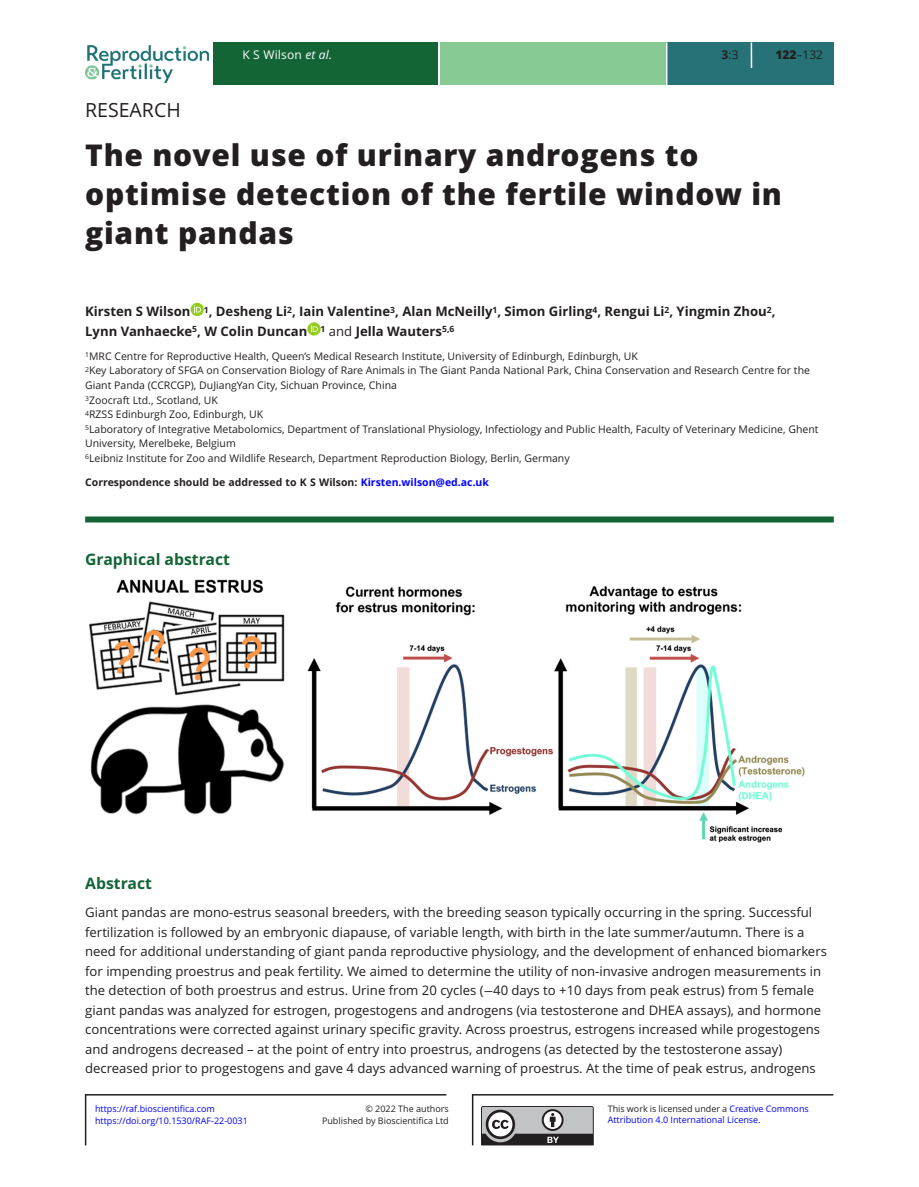
<style>
.page{position:relative;width:919px;height:1187px;background:#fff}
.page>*{position:absolute;margin:0;border:0;box-sizing:border-box;transform-origin:0 0}
.CT{font:800 30px/39px "Open Sans";letter-spacing:.025em;color:#231f20}
.AT{font:19.5px "Open Sans";color:#231f20}
.ABS_H{font:700 15.75px "Open Sans";color:#136535}
.ABS_H1{font:700 15.75px "Open Sans";color:#136535}
.ABS_TXT{font:13.2px/19.5px "Open Sans";color:#231f20}
.AU{font:700 13.2px/19.5px "Open Sans";color:#231f20}
.t1{font:12px "Open Sans";letter-spacing:.015em;color:#fff}
.t2{font:12px "Open Sans";color:#231f20}
.Address{font:10.5px/14.7px "Open Sans";color:#231f20}
.Corres{font:700 10.5px "Open Sans";color:#231f20}
.t3{font:9px/10.5px "Open Sans";color:#00f}
.t4{font:9px "Open Sans";color:#231f20}
.s1{font-style:italic}
.s2{font-weight:700}
.s3{font-weight:800}
.s4{font-weight:400}
.s5{color:#00f}
.s6{font-family:"STIX Two Math"}
.s7{color:#231f20}
</style>
<div class="page">
<div style="left:213px;top:43px;width:225px;height:42px;background:#136535"></div>
<div style="left:667px;top:43px;width:166px;height:42px;background:#277277"></div>
<div style="left:440px;top:43px;width:226px;height:42px;background:#87ca94"></div>
<img style="left:85px;top:45px;width:124px;height:38px">
<hr style="left:750px;top:43px;width:2px;height:25px;background:#fff">
<div style="left:85px;top:516px;width:748px;height:6px;background:#136535"></div>
<svg style="left:190px;top:303px;width:14px;height:13px"></svg>
<svg style="left:194px;top:305px;width:7px;height:7px"></svg>
<svg style="left:307px;top:322px;width:13px;height:13px"></svg>
<svg style="left:310px;top:325px;width:8px;height:7px"></svg>
<img style="left:89px;top:579px;width:716px;height:264px">
<svg style="left:481px;top:1106px;width:112px;height:39px;background:#8d8c8e"></svg>
<hr style="left:85px;top:1093px;width:361px;height:2px;background:#231f20">
<hr style="left:472px;top:1093px;width:361px;height:2px;background:#231f20">
<hr style="left:472px;top:1093px;width:1px;height:52px;background:#231f20">
<hr style="left:85px;top:1093px;width:1px;height:52px;background:#231f20">
<p class="t1" style="left:242px;top:47px;width:91px">K S Wilson <span class="s1">et al.</span></p>
<p class="t2" style="left:721px;top:47px;width:19px"><span class="s2">3</span>:3</p>
<p class="t2" style="left:775px;top:47px;width:49px"><span class="s3">122</span>–132</p>
<p class="AT" style="left:85px;top:97px;width:97px">RESEARCH</p>
<p class="CT" style="left:85px;top:134px;width:698px">The novel use of urinary androgens to optimise detection of the fertile window in giant pandas</p>
<p class="AU" style="left:85px;top:301px;width:691px">Kirsten S Wilson <sup>1</sup>, Desheng Li<sup>2</sup>, Iain Valentine<sup>3</sup>, Alan McNeilly<sup>1</sup>, Simon Girling<sup>4</sup>, Rengui Li<sup>2</sup>, Yingmin Zhou<sup>2</sup>,<br>Lynn Vanhaecke<sup>5</sup>, W Colin Duncan <sup>1</sup> <span class="s4">and</span> Jella Wauters<sup>5,6</sup></p>
<p class="Address" style="left:85px;top:348px;width:554px"><sup>1</sup>MRC Centre for Reproductive Health, Queen’s Medical Research Institute, University of Edinburgh, Edinburgh, UK</p>
<p class="Address" style="left:85px;top:363px;width:726px"><sup>2</sup>Key Laboratory of SFGA on Conservation Biology of Rare Animals in The Giant Panda National Park, China Conservation and Research Centre for the<br>Giant Panda (CCRCGP), DuJiangYan City, Sichuan Province, China</p>
<p class="Address" style="left:85px;top:392px;width:134px"><sup>3</sup>Zoocraft Ltd., Scotland, UK</p>
<p class="Address" style="left:85px;top:407px;width:180px"><sup>4</sup>RZSS Edinburgh Zoo, Edinburgh, UK</p>
<p class="Address" style="left:85px;top:421px;width:734px"><sup>5</sup>Laboratory of Integrative Metabolomics, Department of Translational Physiology, Infectiology and Public Health, Faculty of Veterinary Medicine, Ghent<br>University, Merelbeke, Belgium</p>
<p class="Address" style="left:85px;top:450px;width:486px"><sup>6</sup>Leibniz Institute for Zoo and Wildlife Research, Department Reproduction Biology, Berlin, Germany</p>
<p class="Corres" style="left:85px;top:474px;width:405px">Correspondence should be addressed to K S Wilson: <span class="s5">Kirsten.wilson@ed.ac.uk</span></p>
<p class="ABS_H" style="left:85px;top:548px;width:146px">Graphical abstract</p>
<p class="ABS_H1" style="left:85px;top:871px;width:68px">Abstract</p>
<p class="ABS_TXT" style="left:85px;top:902px;width:743px">Giant pandas are mono-estrus seasonal breeders, with the breeding season typically occurring in the spring. Successful fertilization is followed by an embryonic diapause, of variable length, with birth in the late summer/autumn. There is a need for additional understanding of giant panda reproductive physiology, and the development of enhanced biomarkers for impending proestrus and peak fertility. We aimed to determine the utility of non-invasive androgen measurements in the detection of both proestrus and estrus. Urine from 20 cycles (<span class="s6">−</span>40 days to +10 days from peak estrus) from 5 female giant pandas was analyzed for estrogen, progestogens and androgens (via testosterone and DHEA assays), and hormone concentrations were corrected against urinary specific gravity. Across proestrus, estrogens increased while progestogens and androgens decreased – at the point of entry into proestrus, androgens (as detected by the testosterone assay) decreased prior to progestogens and gave 4 days advanced warning of proestrus. At the time of peak estrus, androgens</p>
<p class="t3" style="left:607px;top:1103px;width:202px"><span class="s7">This work is licensed under a</span> Creative Commons<br>Attribution 4.0 International License.</p>
<p class="t3" style="left:95px;top:1103px;width:121px">https://raf.bioscientifica.com</p>
<p class="t4" style="left:365px;top:1102px;width:85px">© 2022 The authors</p>
<p class="t3" style="left:95px;top:1114px;width:154px">https://doi.org/10.1530/RAF-22-0031</p>
<p class="t4" style="left:322px;top:1114px;width:128px">Published by Bioscientifica Ltd</p>
</div>
